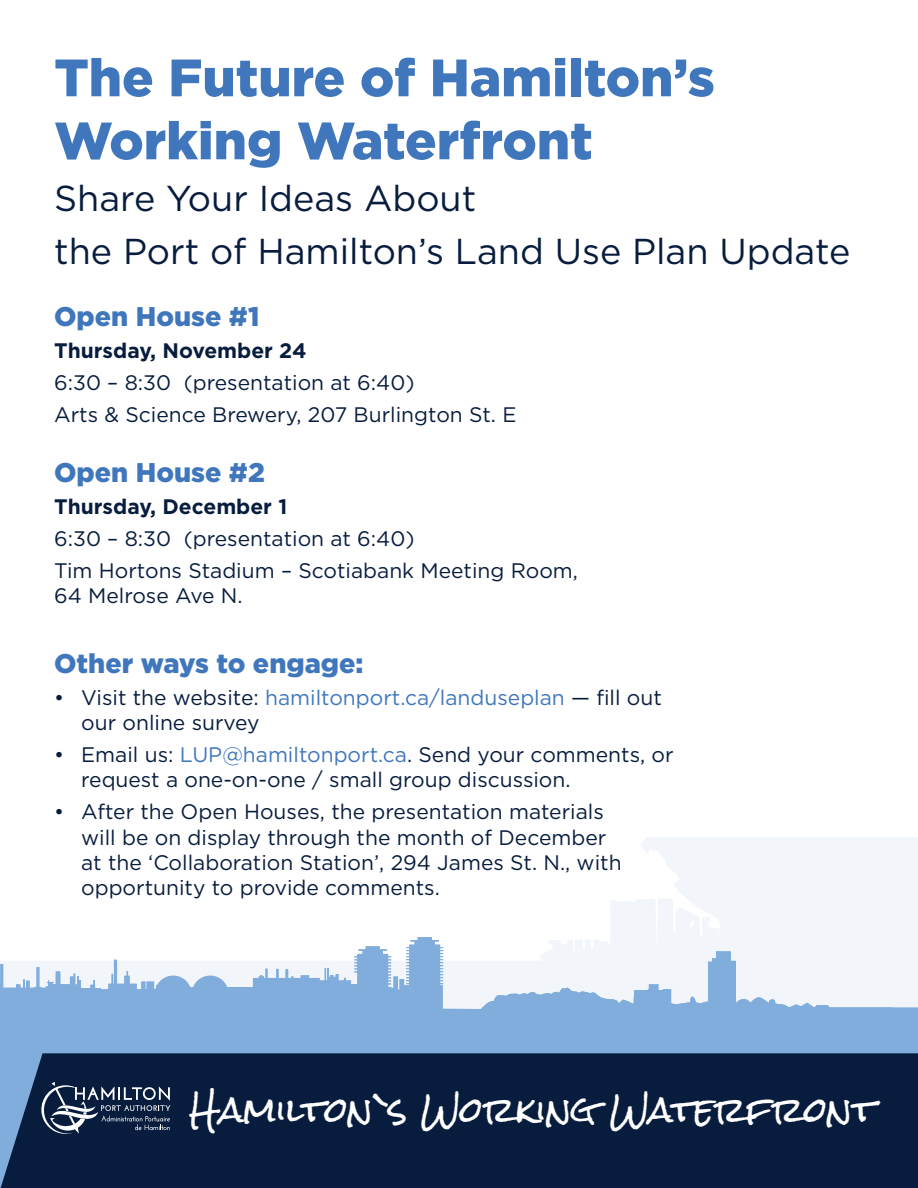
<style>
.page{position:relative;width:918px;height:1188px;background:#fff}
.page>*{position:absolute;margin:0;border:0;box-sizing:border-box;transform-origin:0 0}
.t1{font:900 52.5px/63px "Gotham";color:#4077bc}
.t2{font:36px/52.2px "Gotham";color:#081d3e}
.t3{font:33.45px "Rock Salt";color:#fff}
.t4{font:900 27px "Gotham";color:#4077bc}
.t5{font:21px/25.2px "Gotham";color:#081d3e}
.t6{font:700 21px "Gotham";color:#081d3e}
.s1{color:#4077bc}
</style>
<div class="page">
<svg style="left:610px;top:838px;width:308px;height:99px;fill:#f2f6fb"></svg>
<svg style="left:0;top:937px;width:918px;height:116px;fill:#80addc"></svg>
<div style="left:0;top:1053px;width:918px;height:135px;background:#081d3e"></div>
<svg style="left:38px;top:1082px;width:132px;height:55px"></svg>
<svg style="left:0;top:937px;width:894px;height:106px;fill:#80addc"></svg>
<div style="left:155px;top:976px;width:37px;height:36px;background:#80addc;border-radius:50%"></div>
<div style="left:192px;top:976px;width:37px;height:36px;background:#80addc;border-radius:50%"></div>
<div style="left:175px;top:987px;width:42px;height:14px;background:#80addc"></div>
<div style="left:218px;top:987px;width:42px;height:14px;background:#80addc"></div>
<h1 class="t1" style="left:54px;top:46px;width:662px">The Future of Hamilton’s<br>Working Waterfront</h1>
<h2 class="t2" style="left:54px;top:172px;width:798px">Share Your Ideas About<br>the Port of Hamilton’s Land Use Plan Update</h2>
<p class="t4" style="left:54px;top:298px;width:207px">Open House #1</p>
<p class="t6" style="left:54px;top:336px;width:254px">Thursday, November 24</p>
<p class="t5" style="left:54px;top:366px;width:464px;line-height:32px">6:30 – 8:30 (presentation at 6:40)<br>Arts &amp; Science Brewery, 207 Burlington St. E</p>
<p class="t4" style="left:54px;top:454px;width:212px">Open House #2</p>
<p class="t6" style="left:54px;top:493px;width:235px">Thursday, December 1</p>
<p class="t5" style="left:54px;top:522px;width:525px;line-height:32px">6:30 – 8:30 (presentation at 6:40)<br>Tim Hortons Stadium – Scotiabank Meeting Room,</p>
<p class="t5" style="left:54px;top:583px;width:190px">64 Melrose Ave N.</p>
<p class="t4" style="left:54px;top:645px;width:311px">Other ways to engage:</p>
<p class="t5" style="left:81px;top:685px;width:582px;text-indent:-27px">• Visit the website: <span class="s1">hamiltonport.ca/landuseplan</span> — fill out our online survey</p>
<p class="t5" style="left:81px;top:742px;width:594px;text-indent:-27px">• Email us: <span class="s1">LUP@hamiltonport.ca</span>. Send your comments, or request a one-on-one / small group discussion.</p>
<p class="t5" style="left:81px;top:799px;width:542px;text-indent:-27px">• After the Open Houses, the presentation materials will be on display through the month of December at the ‘Collaboration Station’, 294 James St. N., with opportunity to provide comments.</p>
<h3 class="t3" style="left:189px;top:1092px;width:688px">Hamilton`s Working Waterfront</h3>
</div>
